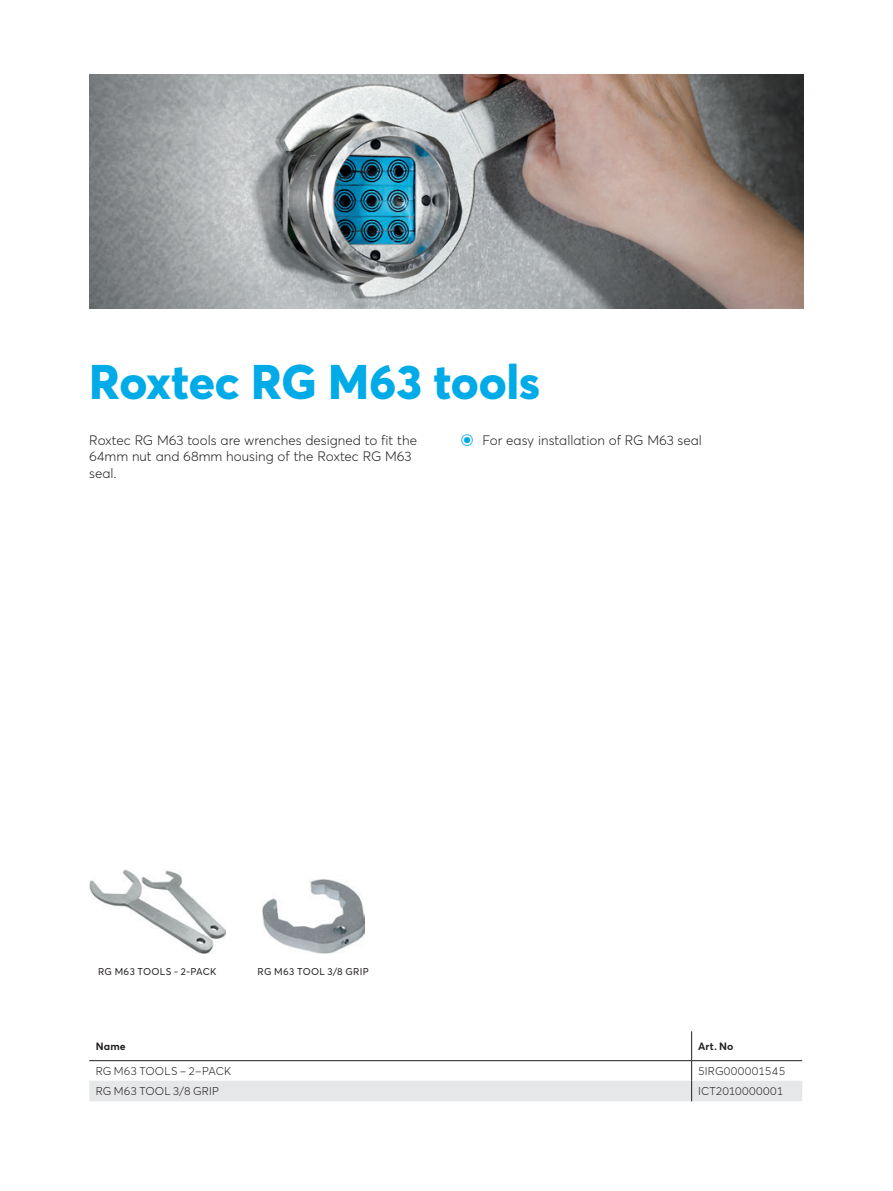
<style>
.page{position:relative;width:893px;height:1191px;background:#fff}
.page>*{position:absolute;margin:0;border:0;box-sizing:border-box;transform-origin:0 0}
.t1{font:800 48px "Averta";letter-spacing:-.005em;color:#00abe7}
.t2{font:300 13.5px/16.5px "Averta";color:#231f20}
.t3{font:300 11.25px "Averta";letter-spacing:.02em;color:#231f20}
.t4{font:700 10.5px "Averta";letter-spacing:.02em;color:#231f20}
.t5{font:9.75px "Averta";letter-spacing:.025em;color:#231f20}
</style>
<div class="page">
<img style="left:262px;top:880px;width:102px;height:73px">
<img style="left:89px;top:869px;width:136px;height:84px">
<svg style="left:89px;top:1031px;width:713px;height:70px"></svg>
<img style="left:89px;top:74px;width:715px;height:234px">
<h1 class="t1" style="left:89px;top:351px;width:452px">Roxtec RG M63 tools</h1>
<p class="t2" style="left:89px;top:432px;width:329px">Roxtec RG M63 tools are wrenches designed to fit the<br>64mm nut and 68mm housing of the Roxtec RG M63 seal.</p>
<p class="t2" style="left:483px;top:432px;width:221px">For easy installation of RG M63 seal</p>
<p class="t5" style="left:98px;top:965px;width:120px">RG M63 TOOLS - 2-PACK</p>
<p class="t5" style="left:258px;top:965px;width:113px">RG M63 TOOL 3/8 GRIP</p>
<p class="t4" style="left:96px;top:1039px;width:32px">Name</p>
<p class="t4" style="left:698px;top:1039px;width:37px">Art. No</p>
<p class="t3" style="left:96px;top:1063px;width:137px">RG M63 TOOLS - 2-PACK</p>
<p class="t3" style="left:698px;top:1063px;width:89px">5IRG000001545</p>
<p class="t3" style="left:96px;top:1084px;width:125px">RG M63 TOOL 3/8 GRIP</p>
<p class="t3" style="left:698px;top:1084px;width:87px">ICT2010000001</p>
</div>
